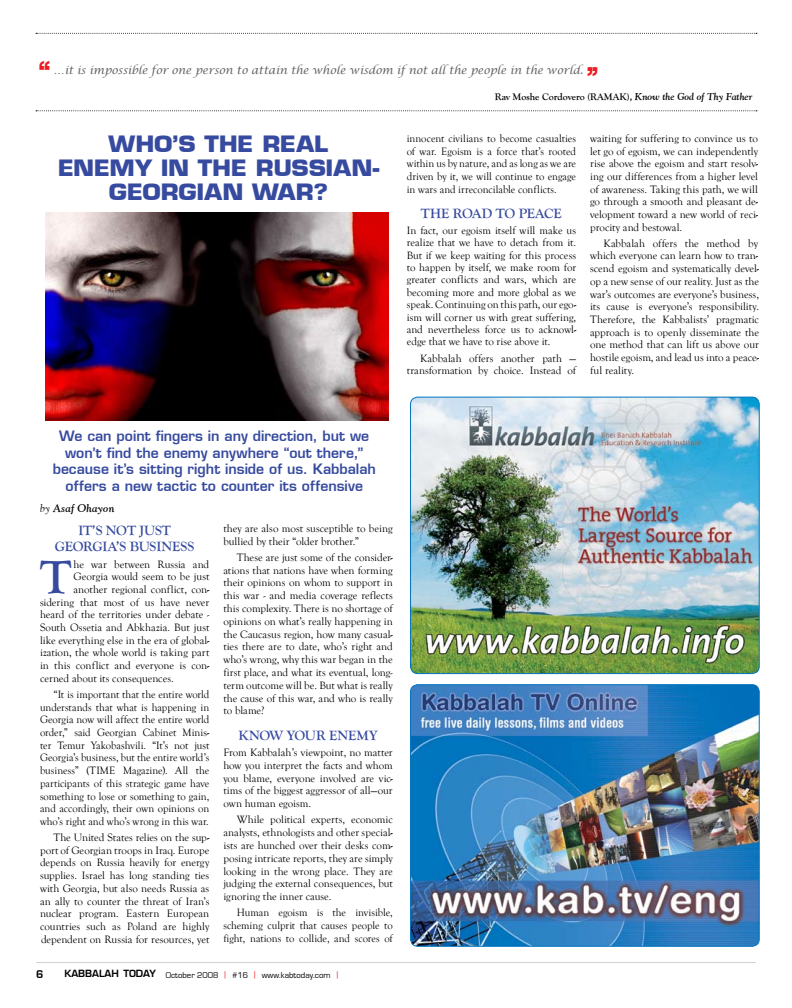
<style>
.page{position:relative;width:792px;height:1008px;background:#fff}
.page>*{position:absolute;margin:0;border:0;box-sizing:border-box;transform-origin:0 0}
.t1{font:700 48.4px "Goudy Old Style T";color:#364a9f}
.t2{font:35px "Lily UPC Bold";color:#ed1c24}
.t3{font:700 22px/24px "Eurostile LT";letter-spacing:-.01em;color:#364a9f;text-align:center;scale:1.1 1}
.t4{font:600 14px/16.8px "Eurostile LT";color:#364a9f;text-align:center}
.t5{font:700 14px/16.8px "Goudy Old Style T";letter-spacing:-.01em;color:#364a9f}
.t6{font:11px/12.7px "Goudy Old Style T";color:#000;text-align:justify}
.t7{font:italic 11px "Lucida Calligraphy";letter-spacing:-.01em;color:#636466}
.t8{font:italic 700 11px "Goudy Old Style BT";letter-spacing:.02em;color:#000}
.t9{font:700 10px "Goudy Old Style T";color:#000}
.t10{font:8.7px "Eurostile";color:#000}
.s1{font-family:"Goudy Old Style BT";font-style:italic}
.s2{font-weight:400}
.s3{font-family:"Eurostile LT";font-weight:600;font-size:9.7px}
.s4{color:#ed1c24}
</style>
<div class="page">
<hr style="left:36px;top:962px;width:720px;height:1px;background:#d1d3d4">
<svg style="left:36px;top:33px;width:721px;height:1px"></svg>
<svg style="left:36px;top:110px;width:721px;height:1px"></svg>
<img style="left:411px;top:397px;width:348px;height:277px;border-radius:7px">
<div style="left:410px;top:397px;width:350px;height:277px;border:1px solid #0074bc;border-radius:7px"></div>
<img style="left:411px;top:685px;width:348px;height:261px;border-radius:7px">
<div style="left:410px;top:684px;width:350px;height:263px;border:1px solid #0074bc;border-radius:7px"></div>
<img style="left:45px;top:212px;width:344px;height:209px">
<h2 class="t2" style="left:51px;top:92px;width:15px;rotate:-180deg">,,</h2>
<p class="t7" style="left:54px;top:63px;width:531px">…it is impossible for one person to attain the whole wisdom if not all the people in the world.</p>
<h2 class="t2" style="left:586px;top:44px;width:15px">,,</h2>
<p class="t9" style="left:495px;top:91px;width:259px">RAV MOSHE CORDOVERO (RAMAK), <span class="s1">Know the God of Thy Father</span></p>
<h3 class="t3" style="left:58px;top:131px;width:294px">WHO’S THE REAL<br>ENEMY IN THE RUSSIAN-<br>GEORGIAN WAR?</h3>
<p class="t6" style="left:407px;top:132px;width:171px">innocent civilians to become casualties of war. Egoism is a force that’s rooted within us by nature, and as long as we are driven by it, we will continue to engage in wars and irreconcilable conflicts.</p>
<p class="t5" style="left:421px;top:205px;width:142px">THE ROAD TO PEACE</p>
<p class="t6" style="left:407px;top:224px;width:171px;line-height:12.4px">In fact, our egoism itself will make us realize that we have to detach from it.<br>But if we keep waiting for this process to happen by itself, we make room for greater conflicts and wars, which are becoming more and more global as we speak. Continuing on this path, our egoi ism will corner us with great suffering, and nevertheless force us to acknowle edge that we have to rise above it.</p>
<p class="t6" style="left:407px;top:352px;width:171px;text-align:right">Kabbalah offers another path — transformation by choice. Instead of</p>
<p class="t6" style="left:590px;top:132px;width:169px">waiting for suffering to convince us to let go of egoism, we can independently rise above the egoism and start resolvi ing our differences from a higher level of awareness. Taking this path, we will go through a smooth and pleasant dev velopment toward a new world of recip procity and bestowal.</p>
<p class="t6" style="left:590px;top:237px;width:170px;text-indent:14px">Kabbalah offers the method by which everyone can learn how to trans scend egoism and systematically develo op a new sense of our reality. Just as the war’s outcomes are everyone’s business, its cause is everyone’s responsibility.<br>Therefore, the Kabbalists’ pragmatic approach is to openly disseminate the one method that can lift us above our hostile egoism, and lead us into a peacef ful reality.</p>
<p class="t4" style="left:53px;top:427px;width:325px">We can point fingers in any direction, but we won’t find the enemy anywhere “out there,” because it’s sitting right inside of us. Kabbalah offers a new tactic to counter its offensive</p>
<p class="t8" style="left:40px;top:502px;width:76px"><span class="s2">by</span> Asaf Ohayon</p>
<p class="t5" style="left:55px;top:522px;width:118px;text-indent:23px">IT’S NOT JUST<br>GEORGIA</p>
<p class="t5" style="left:116px;top:539px;width:80px">’S BUSINESS</p>
<h1 class="t1" style="left:40px;top:550px;width:33px">T</h1>
<p class="t6" style="left:74px;top:558px;width:137px">he war between Russia and</p>
<p class="t6" style="left:74px;top:571px;width:137px">Georgia would seem to be just</p>
<p class="t6" style="left:74px;top:583px;width:137px">another regional conflict, cons</p>
<p class="t6" style="left:40px;top:596px;width:171px">sidering that most of us have never</p>
<p class="t6" style="left:40px;top:609px;width:171px">heard of the territories under debate -</p>
<p class="t6" style="left:40px;top:621px;width:171px">South Ossetia and Abkhazia. But just</p>
<p class="t6" style="left:40px;top:634px;width:171px">like everything else in the era of globali</p>
<p class="t6" style="left:40px;top:647px;width:171px">ization, the whole world is taking part</p>
<p class="t6" style="left:40px;top:659px;width:171px">in this conflict and everyone is conc</p>
<p class="t6" style="left:40px;top:672px;width:135px">cerned about its consequences.</p>
<p class="t6" style="left:40px;top:688px;width:171px;text-indent:14px">“It is important that the entire world understands that what is happening in Georgia now will affect the entire world order,” said Georgian Cabinet Minist ter Temur Yakobashvili. “It’s not just Georgia’s business, but the entire world’s business” (TIME Magazine). All the participants of this strategic game have something to lose or something to gain, and accordingly, their own opinions on who’s right and who’s wrong in this war.</p>
<p class="t6" style="left:40px;top:831px;width:171px;text-indent:14px">The United States relies on the supp port of Georgian troops in Iraq. Europe depends on Russia heavily for energy supplies. Israel has long standing ties with Georgia, but also needs Russia as an ally to counter the threat of Iran’s nuclear program. Eastern European countries such as Poland are highly dependent on Russia for resources, yet</p>
<p class="t6" style="left:223px;top:522px;width:171px">they are also most susceptible to being bullied by their “older brother.”</p>
<p class="t6" style="left:223px;top:551px;width:171px;text-indent:13px">These are just some of the considera ations that nations have when forming their opinions on whom to support in this war - and media coverage reflects this complexity. There is no shortage of opinions on what’s really happening in the Caucasus region, how many casualt ties there are to date, who’s right and who’s wrong, why this war began in the first place, and what its eventual, long&shy;term outcome will be. But what is really the cause of this war, and who is really to blame?</p>
<p class="t5" style="left:238px;top:727px;width:130px">KNOW YOUR EN EMY</p>
<p class="t6" style="left:223px;top:746px;width:171px">From Kabbalah’s viewpoint, no matter how you interpret the facts and whom you blame, everyone involved are vict tims of the biggest aggressor of all—our own human egoism.</p>
<p class="t6" style="left:223px;top:814px;width:171px;text-indent:14px">While political experts, economic analysts, ethnologists and other speciali ists are hunched over their desks comp posing intricate reports, they are simply looking in the wrong place. They are judging the external consequences, but ignoring the inner cause.</p>
<p class="t6" style="left:223px;top:907px;width:171px;text-indent:14px">Human egoism is the invisible, scheming culprit that causes people to fight, nations to collide, and scores of</p>
<p class="t10" style="left:64px;top:970px;width:275px"><span class="s3">Kabbalah Today</span> October 2008 <span class="s4">|</span> #16 <span class="s4">|</span> www.kabtoday.com <span class="s4">|</span></p>
</div>
